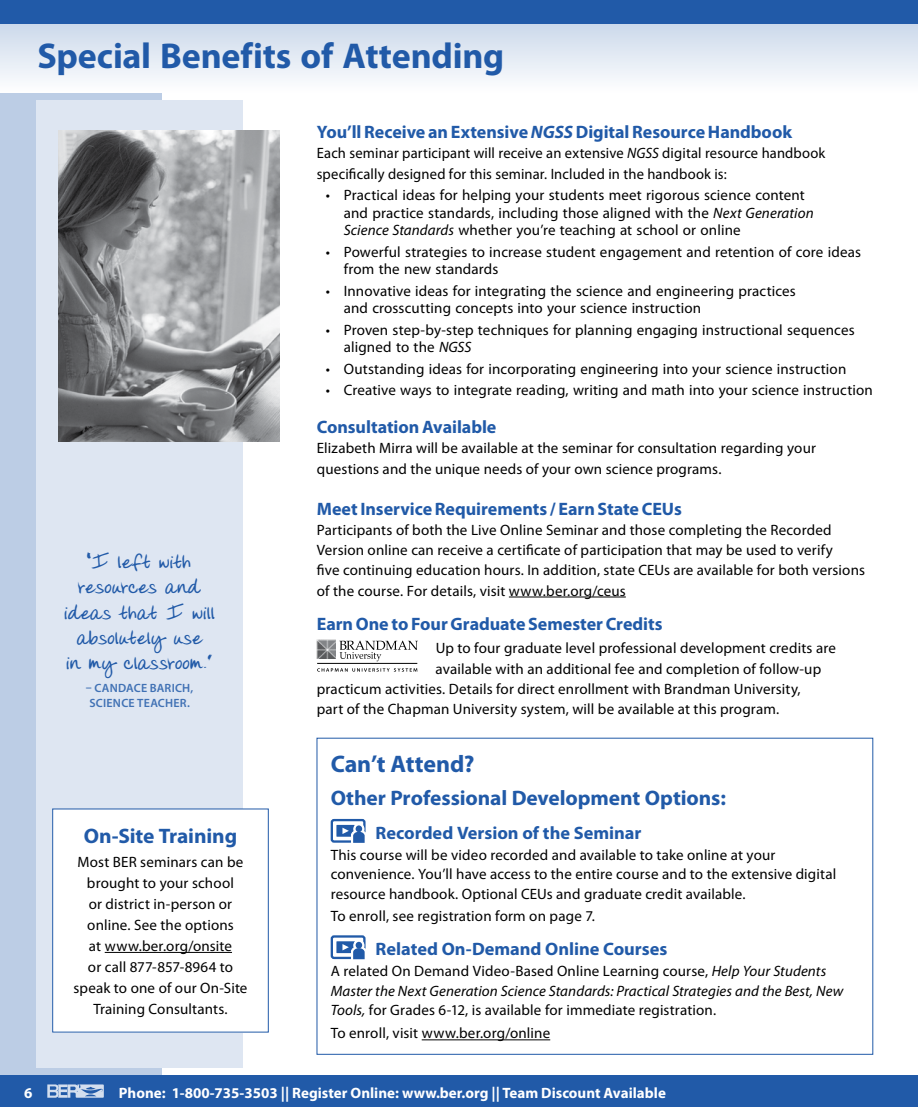
<style>
.page{position:relative;width:918px;height:1107px;background:#fff}
.page>*{position:absolute;margin:0;border:0;box-sizing:border-box;transform-origin:0 0}
.t1{font:700 36px "Myriad Pro";letter-spacing:-.005em;color:#215aa8}
.t2{font:700 24px "Myriad Pro";letter-spacing:-.005em;color:#215aa8}
.t3{font:700 21px/25.2px "Donnys Hand";letter-spacing:.005em;color:#215aa8;text-align:center}
.t4{font:700 21px "Myriad Pro";letter-spacing:-.005em;color:#215aa8}
.t5{font:700 18px "Myriad Pro";letter-spacing:-.005em;color:#215aa8}
.t6{font:15px/21px "Myriad Pro";letter-spacing:.01em;color:#000}
.t7{font:700 15px "Myriad Pro";color:#fff}
.t8{font:600 12px/14.4px "Myriad Pro";letter-spacing:.02em;color:#4071b4}
.s1{font-style:italic}
</style>
<div class="page">
<div style="left:0;top:0;width:162px;height:1107px;background:#bccde5"></div>
<div style="left:0;top:1076px;width:918px;height:31px;background:#215aa8"></div>
<svg style="left:47px;top:1084px;width:57px;height:14px"></svg>
<svg style="left:0;top:24px;width:918px;height:68px"></svg>
<div style="left:0;top:0;width:918px;height:24px;background:#215aa8"></div>
<div style="left:36px;top:101px;width:207px;height:967px;background:#dee6f2"></div>
<div style="left:53px;top:809px;width:215px;height:223px;background:#fff"></div>
<hr style="left:105px;top:952px;width:127px;height:1px;background:#000">
<hr style="left:422px;top:1039px;width:128px;height:1px;background:#000">
<div style="left:331px;top:819px;width:35px;height:24px;border:2px solid #215aa8;border-radius:2px"></div>
<div style="left:336px;top:825px;width:19px;height:12px;background:#215aa8"></div>
<div style="left:355px;top:825px;width:8px;height:8px;background:#215aa8;border-radius:50%"></div>
<div style="left:354px;top:824px;width:10px;height:10px;border:2px solid #fff;border-radius:50%"></div>
<svg style="left:342px;top:828px;width:24px;height:15px"></svg>
<div style="left:331px;top:935px;width:35px;height:24px;border:2px solid #215aa8;border-radius:2px"></div>
<div style="left:336px;top:941px;width:19px;height:12px;background:#215aa8"></div>
<div style="left:355px;top:941px;width:8px;height:8px;background:#215aa8;border-radius:50%"></div>
<div style="left:354px;top:940px;width:10px;height:10px;border:2px solid #fff;border-radius:50%"></div>
<svg style="left:342px;top:944px;width:24px;height:16px"></svg>
<hr style="left:509px;top:597px;width:117px;height:1px;background:#000">
<svg style="left:339px;top:641px;width:79px;height:20px"></svg>
<svg style="left:317px;top:668px;width:100px;height:4px"></svg>
<img style="left:317px;top:639px;width:19px;height:20px">
<hr style="left:317px;top:663px;width:100px;height:1px;background:#000">
<img style="left:58px;top:131px;width:222px;height:310px">
<h1 class="t1" style="left:38px;top:32px;width:468px">Special Benefits of Attending</h1>
<p class="t5" style="left:317px;top:120px;width:477px">You’ll Receive an Extensive <span class="s1">NGSS</span> Digital Resource Handbook</p>
<p class="t6" style="left:317px;top:143px;width:510px;line-height:20.2px">Each seminar participant will receive an extensive <span class="s1">NGSS</span> digital resource handbook specifically designed for this seminar. Included in the handbook is:</p>
<p class="t6" style="left:344px;top:187px;width:471px;line-height:17.2px;text-indent:-18px">• Practical ideas for helping your students meet rigorous science content and practice standards, including those aligned with the <span class="s1">Next Generation<br>Science Standards</span> whether you’re teaching at school or online</p>
<p class="t6" style="left:344px;top:243px;width:519px;line-height:17.2px;text-indent:-18px">• Powerful strategies to increase student engagement and retention of core ideas from the new standards</p>
<p class="t6" style="left:344px;top:282px;width:454px;line-height:17.2px;text-indent:-18px">• Innovative ideas for integrating the science and engineering practices and crosscutting concepts into your science instruction</p>
<p class="t6" style="left:344px;top:321px;width:512px;line-height:17.2px;text-indent:-18px">• Proven step-by-step techniques for planning engaging instructional sequences aligned to the <span class="s1">NGSS</span></p>
<p class="t6" style="left:326px;top:358px;width:522px">• Outstanding ideas for incorporating engineering into your science instruction</p>
<p class="t6" style="left:326px;top:380px;width:549px">• Creative ways to integrate reading, writing and math into your science instruction</p>
<h3 class="t3" style="left:64px;top:551px;width:153px">“I left with resources and ideas that I will absolutely use<br>in my classroom.”</h3>
<p class="t8" style="left:86px;top:681px;width:109px">– CANDACE BARICH,<br>SCIENCE TEACHER.</p>
<h3 class="t4" style="left:84px;top:822px;width:155px">On‑Site Training</h3>
<p class="t6" style="left:74px;top:851px;width:175px;text-align:center">Most BER seminars can be brought to your school<br>or district in-person or online. See the options<br>at www.ber.org/onsite<br>or call 877‑857‑8964 to speak to one of our On‑Site<br>Training Consultants.</p>
<p class="t5" style="left:317px;top:415px;width:181px">Consultation Available</p>
<p class="t6" style="left:317px;top:438px;width:501px;line-height:20.2px">Elizabeth Mirra will be available at the seminar for consultation regarding your questions and the unique needs of your own science programs.</p>
<p class="t5" style="left:317px;top:497px;width:367px">Meet Inservice Requirements / Earn State CEUs</p>
<p class="t6" style="left:317px;top:519px;width:550px;line-height:20.2px">Participants of both the Live Online Seminar and those completing the Recorded Version online can receive a certificate of participation that may be used to verify<br>five continuing education hours. In addition, state CEUs are available for both versions of the course. For details, visit www.ber.org/ceus</p>
<p class="t5" style="left:317px;top:612px;width:347px">Earn One to Four Graduate Semester Credits</p>
<p class="t6" style="left:436px;top:637px;width:402px">Up to four graduate level professional development credits are</p>
<p class="t6" style="left:436px;top:658px;width:387px">available with an additional fee and completion of follow‑up</p>
<p class="t6" style="left:317px;top:678px;width:485px">practicum activities. Details for direct enrollment with Brandman University,</p>
<p class="t6" style="left:317px;top:698px;width:464px">part of the Chapman University system, will be available at this program.</p>
<h2 class="t2" style="left:331px;top:748px;width:145px">Can’t Attend?</h2>
<h3 class="t4" style="left:331px;top:784px;width:397px">Other Professional Development Options:</h3>
<p class="t5" style="left:376px;top:821px;width:267px">Recorded Version of the Seminar</p>
<p class="t6" style="left:331px;top:845px;width:507px;line-height:19.5px">This course will be video recorded and available to take online at your convenience. You’ll have access to the entire course and to the extensive digital resource handbook. Optional CEUs and graduate credit available.</p>
<p class="t6" style="left:331px;top:905px;width:266px">To enroll, see registration form on page 7.</p>
<p class="t5" style="left:376px;top:937px;width:293px">Related On-Demand Online Courses</p>
<p class="t6" style="left:331px;top:961px;width:514px;line-height:19.5px">A related On Demand Video-Based Online Learning course, <span class="s1">Help Your Students<br>Master the Next Generation Science Standards: Practical Strategies and the Best, New<br>Tools,</span> for Grades 6-12, is available for immediate registration.</p>
<p class="t6" style="left:331px;top:1023px;width:221px">To enroll, visit www.ber.org/online</p>
<p class="t7" style="left:24px;top:1083px;width:10px">6</p>
<p class="t7" style="left:119px;top:1083px;width:549px">Phone: 1-800-735-3503 || Register Online: www.ber.org || Team Discount Available</p>
</div>
